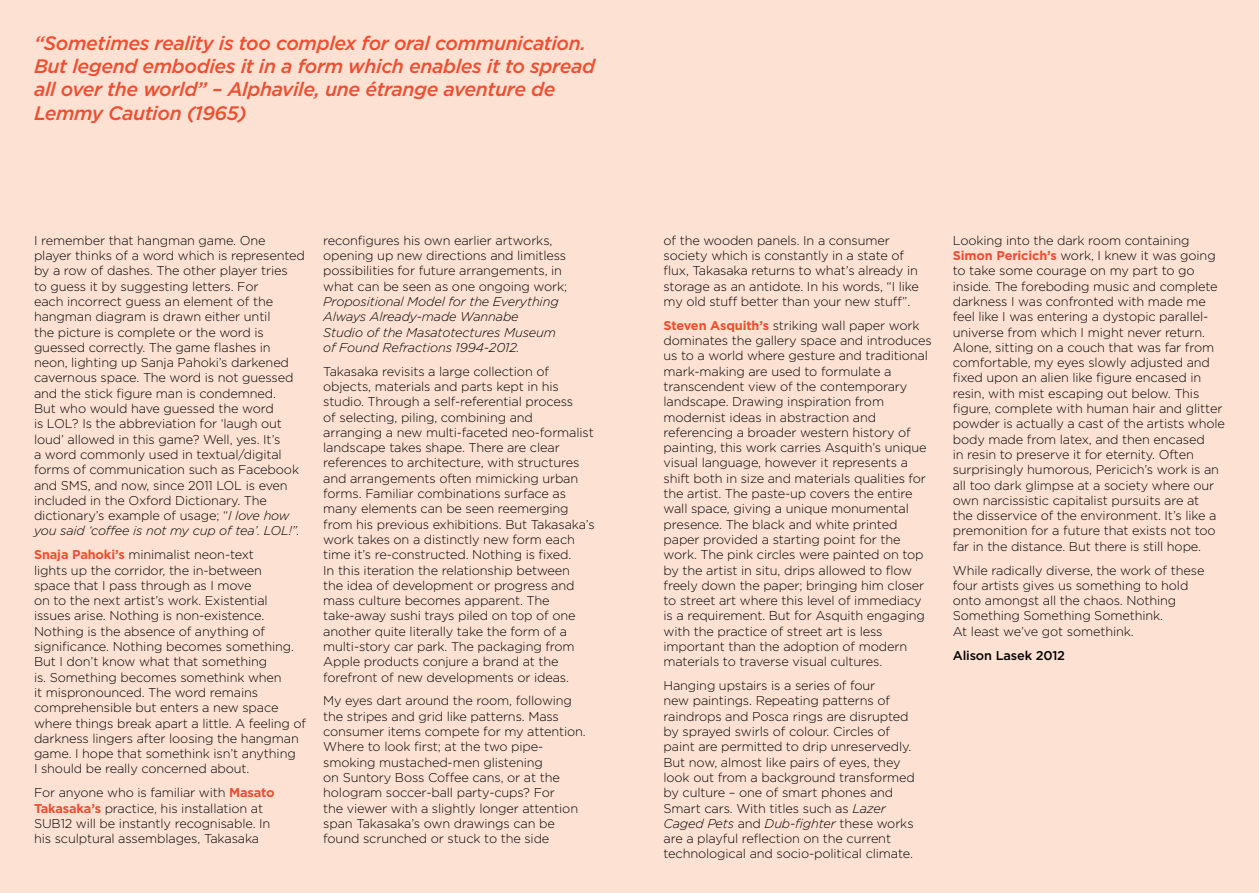
<style>
.page{position:relative;width:1259px;height:893px;background:#fde1d3}
.page>*{position:absolute;margin:0;border:0;box-sizing:border-box;transform-origin:0 0}
.t1{font:italic 500 19.5px/23.4px "Gotham HTF";letter-spacing:-.02em;color:#f04e30}
.t2{font:300 12.75px/15.3px "Gotham HTF";letter-spacing:-.01em;color:#000}
.t3{font:italic 300 12.75px/15.3px "Gotham HTF";letter-spacing:-.01em;color:#000}
.t4{font:500 12.75px "Gotham HTF";letter-spacing:-.01em;color:#000}
.s1{font-style:italic}
.s2{font-weight:700;color:#f04e30}
</style>
<div class="page">
<h1 class="t1" style="left:34px;top:31px;width:562px">“Sometimes reality is too complex for oral communication.<br>But legend embodies it in a form which enables it to spread all over the world” – Alphavile, une étrange aventure de Lemmy Caution (1965)</h1>
<p class="t2" style="left:34px;top:232px;width:272px">I remember that hangman game. One player thinks of a word which is represented by a row of dashes. The other player tries<br>to guess it by suggesting letters. For<br>each incorrect guess an element of the hangman diagram is drawn either until<br>the picture is complete or the word is guessed correctly. The game flashes in neon, lighting up Sanja Pahoki’s darkened cavernous space. The word is not guessed and the stick figure man is condemned.<br>But who would have guessed the word<br>is LOL? Is the abbreviation for ‘laugh out loud’ allowed in this game? Well, yes. It’s<br>a word commonly used in textual/digital forms of communication such as Facebook and SMS, and now, since 2011 LOL is even included in the Oxford Dictionary. The dictionary’s example of usage; “<span class="s1">I love how you said ‘coffee is not my cup of tea’. LOL!”.</span></p>
<p class="t2" style="left:34px;top:547px;width:274px"><span class="s2">Snaja Pahoki’s</span> minimalist neon-text<br>lights up the corridor, the in-between<br>space that I pass through as I move<br>on to the next artist’s work. Existential issues arise. Nothing is non-existence.<br>Nothing is the absence of anything of significance. Nothing becomes something.<br>But I don’t know what that something<br>is. Something becomes somethink when<br>it mispronounced. The word remains comprehensible but enters a new space where things break apart a little. A feeling of darkness lingers after loosing the hangman game. I hope that somethink isn’t anything<br>I should be really concerned about.</p>
<p class="t2" style="left:34px;top:785px;width:242px">For anyone who is familiar with <span class="s2">Masato Takasaka’s</span> practice, his installation at SUB12 will be instantly recognisable. In his sculptural assemblages, Takasaka</p>
<p class="t2" style="left:323px;top:232px;width:245px">reconfigures his own earlier artworks, opening up new directions and limitless possibilities for future arrangements, in what can be seen as one ongoing work;</p>
<p class="t3" style="left:323px;top:294px;width:237px">Propositional Model for the Everything Always Already-made Wannabe Studio of the Masatotectures Museum of Found Refractions 1994-2012.</p>
<p class="t2" style="left:323px;top:363px;width:273px">Takasaka revisits a large collection of objects, materials and parts kept in his studio. Through a self-referential process<br>of selecting, piling, combining and arranging a new multi-faceted neo-formalist landscape takes shape. There are clear references to architecture, with structures and arrangements often mimicking urban forms. Familiar combinations surface as many elements can be seen reemerging from his previous exhibitions. But Takasaka’s work takes on a distinctly new form each time it’s re-constructed. Nothing is fixed.<br>In this iteration the relationship between<br>the idea of development or progress and mass culture becomes apparent. The take-away sushi trays piled on top of one another quite literally take the form of a multi-story car park. The packaging from Apple products conjure a brand at the forefront of new developments or ideas.</p>
<p class="t2" style="left:323px;top:693px;width:264px">My eyes dart around the room, following the stripes and grid like patterns. Mass consumer items compete for my attention.<br>Where to look first; at the two pipe&shy;smoking mustached-men glistening<br>on Suntory Boss Coffee cans, or at the hologram soccer-ball party-cups? For<br>the viewer with a slightly longer attention span Takasaka’s own drawings can be found scrunched or stuck to the side</p>
<p class="t2" style="left:663px;top:232px;width:257px">of the wooden panels. In a consumer society which is constantly in a state of flux, Takasaka returns to what’s already in storage as an antidote. In his words, “I like my old stuff better than your new stuff”.</p>
<p class="t2" style="left:663px;top:317px;width:270px"><span class="s2">Steven Asquith’s</span> striking wall paper work dominates the gallery space and introduces us to a world where gesture and traditional mark-making are used to formulate a transcendent view of the contemporary landscape. Drawing inspiration from modernist ideas in abstraction and referencing a broader western history of painting, this work carries Asquith’s unique visual language, however it represents a shift both in size and materials qualities for the artist. The paste-up covers the entire wall space, giving a unique monumental presence. The black and white printed paper provided a starting point for the work. The pink circles were painted on top by the artist in situ, drips allowed to flow freely down the paper; bringing him closer to street art where this level of immediacy is a requirement. But for Asquith engaging with the practice of street art is less important than the adoption of modern materials to traverse visual cultures.</p>
<p class="t2" style="left:663px;top:678px;width:253px">Hanging upstairs is a series of four<br>new paintings. Repeating patterns of raindrops and Posca rings are disrupted by sprayed swirls of colour. Circles of paint are permitted to drip unreservedly.<br>But now, almost like pairs of eyes, they look out from a background transformed by culture – one of smart phones and Smart cars. With titles such as <span class="s1">Lazer Caged Pets</span> and <span class="s1">Dub-fighter</span> these works are a playful reflection on the current technological and socio-political climate.</p>
<p class="t2" style="left:952px;top:232px;width:274px">Looking into the dark room containing <span class="s2">Simon Pericich’s</span> work, I knew it was going to take some courage on my part to go inside. The foreboding music and complete darkness I was confronted with made me feel like I was entering a dystopic parallel&shy;universe from which I might never return.<br>Alone, sitting on a couch that was far from comfortable, my eyes slowly adjusted and fixed upon an alien like figure encased in resin, with mist escaping out below. This figure, complete with human hair and glitter powder is actually a cast of the artists whole body made from latex, and then encased<br>in resin to preserve it for eternity. Often surprisingly humorous, Pericich’s work is an all too dark glimpse at a society where our own narcissistic capitalist pursuits are at<br>the disservice of the environment. It’s like a premonition for a future that exists not too far in the distance. But there is still hope.</p>
<p class="t2" style="left:952px;top:562px;width:253px">While radically diverse, the work of these four artists gives us something to hold onto amongst all the chaos. Nothing Something Something Somethink.<br>At least we’ve got somethink.</p>
<p class="t4" style="left:952px;top:648px;width:114px">Alison Lasek 2012</p>
</div>
